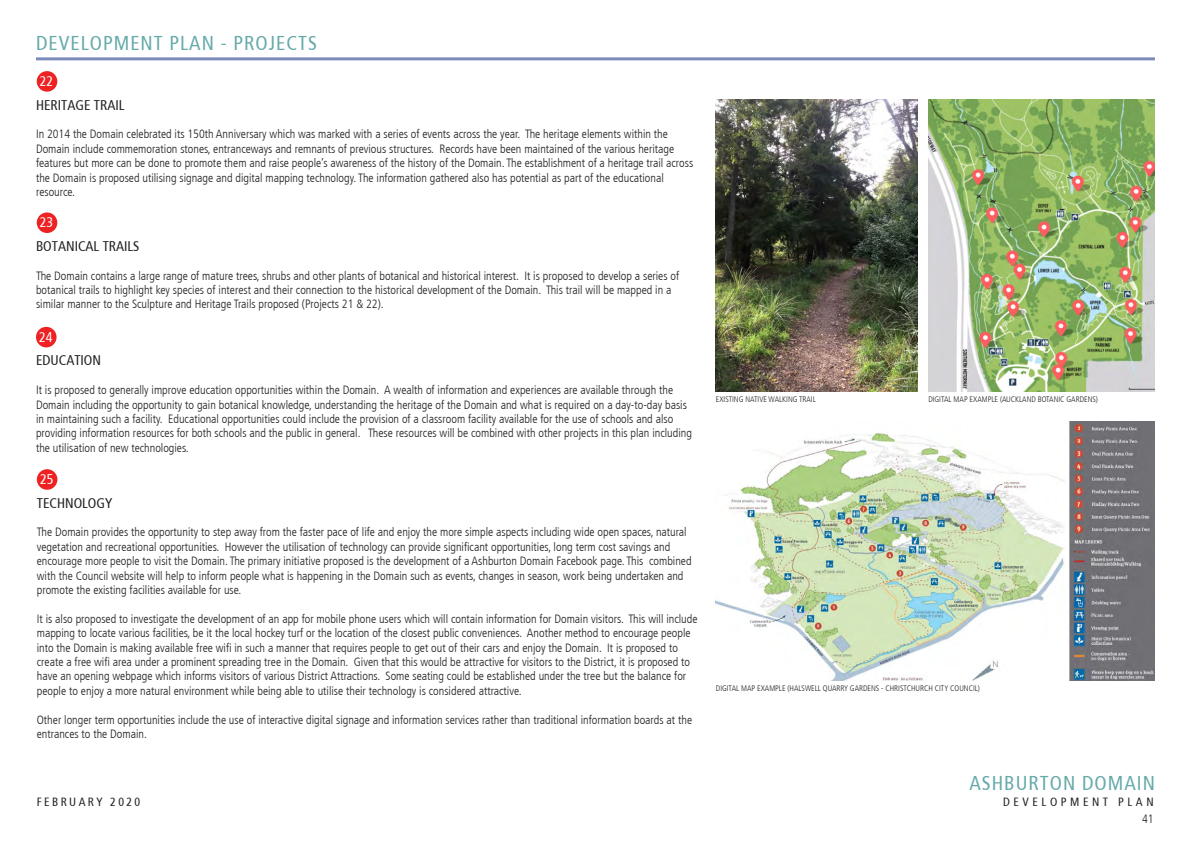
<style>
.page{position:relative;width:1191px;height:842px;background:#fff}
.page>*{position:absolute;margin:0;border:0;box-sizing:border-box;transform-origin:0 0}
.t1{font:condensed 20px "Frutiger";letter-spacing:.05em;color:#67aaaa}
.t2{font:condensed 14px "Frutiger";color:#231f20}
.t3{font:condensed 14px "Frutiger";color:#fff}
.t4{font:300 condensed 12px/14.4px "Frutiger";color:#231f20}
.t5{font:condensed 11.9px "Frutiger";letter-spacing:.3em;color:#231f20}
.t6{font:condensed 11.9px "Frutiger";letter-spacing:.2em;color:#231f20}
.t7{font:300 condensed 8px "Frutiger";color:#231f20}
</style>
<div class="page">
<hr style="left:36px;top:57px;width:1119px;height:3px;background:#253f8e">
<div style="left:37px;top:71px;width:20px;height:21px;background:#ee2123;border-radius:50%"></div>
<div style="left:37px;top:212px;width:20px;height:21px;background:#ee2123;border-radius:50%"></div>
<div style="left:37px;top:469px;width:20px;height:21px;background:#ee2123;border-radius:50%"></div>
<div style="left:36px;top:327px;width:21px;height:20px;background:#ee2123;border-radius:50%"></div>
<img style="left:716px;top:99px;width:201px;height:292px">
<img style="left:928px;top:99px;width:227px;height:292px">
<img style="left:716px;top:421px;width:439px;height:259px">
<h1 class="t1" style="left:36px;top:34px;width:282px">DEVELOPMENT PLAN - PROJECTS</h1>
<p class="t3" style="left:40px;top:75px;width:15px">22</p>
<p class="t2" style="left:36px;top:99px;width:90px">HERITAGE TRAIL</p>
<p class="t4" style="left:36px;top:128px;width:659px">In 2014 the Domain celebrated its 150th Anniversary which was marked with a series of events across the year. The heritage elements within the Domain include commemoration stones, entranceways and remnants of previous structures. Records have been maintained of the various heritage features but more can be done to promote them and raise people’s awareness of the history of the Domain. The establishment of a heritage trail across the Domain is proposed utilising signage and digital mapping technology. The information gathered also has potential as part of the educational resource.</p>
<p class="t3" style="left:40px;top:216px;width:15px">23</p>
<p class="t2" style="left:36px;top:240px;width:105px">BOTANICAL TRAILS</p>
<p class="t4" style="left:36px;top:269px;width:644px">The Domain contains a large range of mature trees, shrubs and other plants of botanical and historical interest. It is proposed to develop a series of botanical trails to highlight key species of interest and their connection to the historical development of the Domain. This trail will be mapped in a similar manner to the Sculpture and Heritage Trails proposed (Projects 21 &amp; 22).</p>
<p class="t3" style="left:39px;top:331px;width:15px">24</p>
<p class="t2" style="left:36px;top:354px;width:67px">EDUCATION</p>
<p class="t4" style="left:36px;top:384px;width:657px">It is proposed to generally improve education opportunities within the Domain. A wealth of information and experiences are available through the Domain including the opportunity to gain botanical knowledge, understanding the heritage of the Domain and what is required on a day-to-day basis in maintaining such a facility. Educational opportunities could include the provision of a classroom facility available for the use of schools and also providing information resources for both schools and the public in general. These resources will be combined with other projects in this plan including the utilisation of new technologies.</p>
<p class="t7" style="left:716px;top:396px;width:101px">EXISTING NATIVE WALKING TRAIL</p>
<p class="t7" style="left:928px;top:396px;width:171px">DIGITAL MAP EXAMPLE (AUCKLAND BOTANIC GARDENS)</p>
<p class="t3" style="left:40px;top:473px;width:15px">25</p>
<p class="t2" style="left:37px;top:497px;width:77px">TECHNOLOGY</p>
<p class="t4" style="left:37px;top:526px;width:656px">The Domain provides the opportunity to step away from the faster pace of life and enjoy the more simple aspects including wide open spaces, natural vegetation and recreational opportunities. However the utilisation of technology can provide significant opportunities, long term cost savings and encourage more people to visit the Domain. The primary initiative proposed is the development of a Ashburton Domain Facebook page. This combined with the Council website will help to inform people what is happening in the Domain such as events, changes in season, work being undertaken and promote the existing facilities available for use.</p>
<p class="t4" style="left:37px;top:612px;width:662px">It is also proposed to investigate the development of an app for mobile phone users which will contain information for Domain visitors. This will include mapping to locate various facilities, be it the local hockey turf or the location of the closest public conveniences. Another method to encourage people into the Domain is making available free wifi in such a manner that requires people to get out of their cars and enjoy the Domain. It is proposed to create a free wifi area under a prominent spreading tree in the Domain. Given that this would be attractive for visitors to the District, it is proposed to have an opening webpage which informs visitors of various District Attractions. Some seating could be established under the tree but the balance for people to enjoy a more natural environment while being able to utilise their technology is considered attractive.</p>
<p class="t4" style="left:37px;top:713px;width:657px">Other longer term opportunities include the use of interactive digital signage and information services rather than traditional information boards at the entrances to the Domain.</p>
<p class="t7" style="left:716px;top:685px;width:265px">DIGITAL MAP EXAMPLE (HALSWELL QUARRY GARDENS - CHRISTCHURCH CITY COUNCIL)</p>
<h1 class="t1" style="left:969px;top:774px;width:187px">ASHBURTON DOMAIN</h1>
<p class="t6" style="left:37px;top:796px;width:105px">FEBRUARY 2020</p>
<p class="t5" style="left:1003px;top:796px;width:152px">DEVELOPMENT PLAN</p>
<p class="t4" style="left:1142px;top:812px;width:13px">41</p>
</div>
